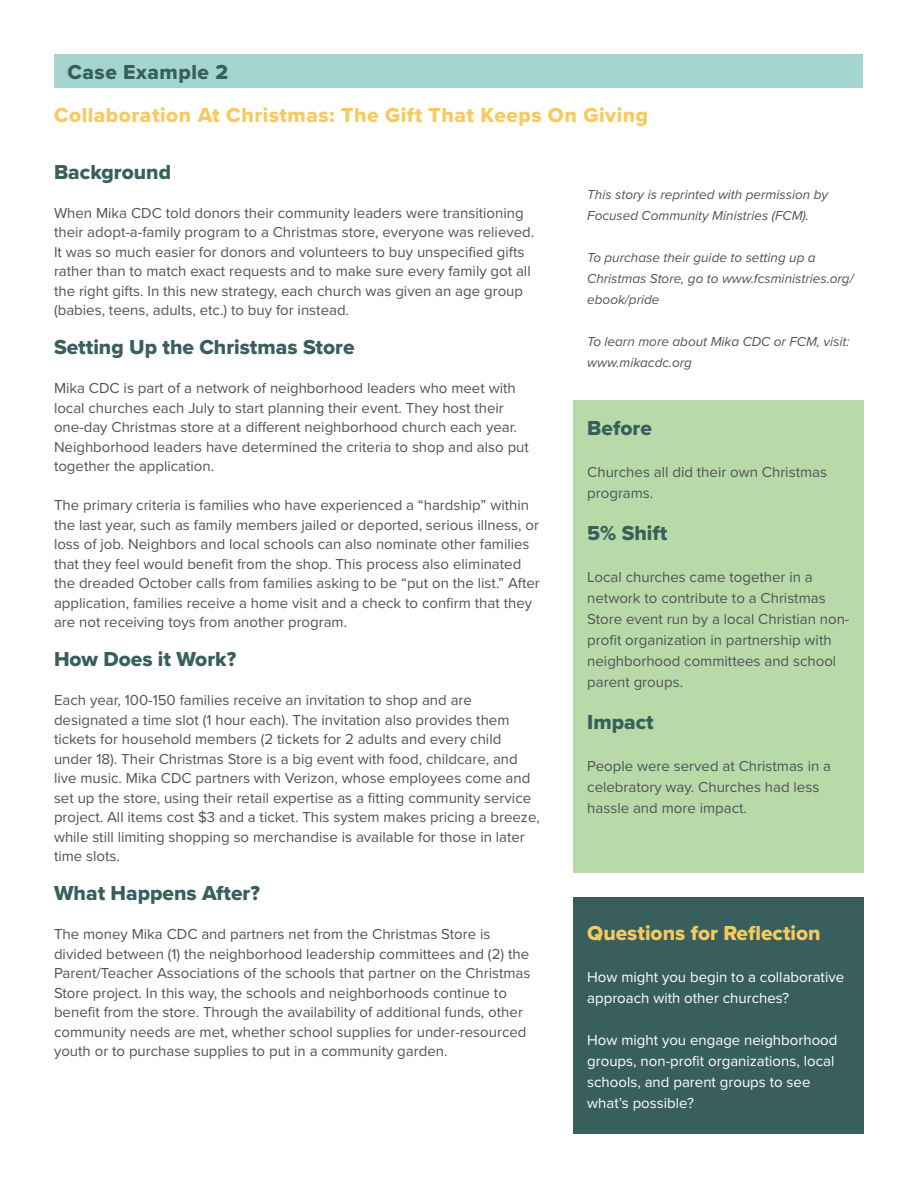
<style>
.page{position:relative;width:918px;height:1188px;background:#fff}
.page>*{position:absolute;margin:0;border:0;box-sizing:border-box;transform-origin:0 0}
.t1{font:21px "Proxima Nova Extrabld";color:#385f5c}
.t2{font:21px "Proxima Nova Extrabld";letter-spacing:.025em;color:#f6ca60}
.t3{font:21px "Proxima Nova Extrabld";color:#f6ca60}
.t4{font:21px "Proxima Nova Extrabld";letter-spacing:.025em;color:#385f5c}
.t5{font:15px/19.5px "Proxima Nova";color:#505358}
.t6{font:15px/21px "Proxima Nova";color:#fff}
.t7{font:italic 13.5px/21px "Proxima Nova";color:#505358}
</style>
<div class="page">
<div style="left:54px;top:54px;width:808px;height:34px;background:#a5d6cd"></div>
<div style="left:574px;top:400px;width:290px;height:473px;background:#b8daa9"></div>
<div style="left:574px;top:898px;width:290px;height:236px;background:#385f5c"></div>
<p class="t4" style="left:68px;top:57px;width:162px">Case Example 2</p>
<p class="t2" style="left:54px;top:99px;width:596px">Collaboration At Christmas: The Gift That Keeps On Giving</p>
<p class="t1" style="left:54px;top:156px;width:119px">Background</p>
<p class="t5" style="left:54px;top:202px;width:482px">When Mika CDC told donors their community leaders were transitioning their adopt-a-family program to a Christmas store, everyone was relieved.<br>It was so much easier for donors and volunteers to buy unspecified gifts rather than to match exact requests and to make sure every family got all the right gifts. In this new strategy, each church was given an age group (babies, teens, adults, etc.) to buy for instead.</p>
<p class="t1" style="left:54px;top:331px;width:302px">Setting Up the Christmas Store</p>
<p class="t5" style="left:54px;top:378px;width:476px">Mika CDC is part of a network of neighborhood leaders who meet with local churches each July to start planning their event. They host their one-day Christmas store at a different neighborhood church each year.<br>Neighborhood leaders have determined the criteria to shop and also put together the application.</p>
<p class="t5" style="left:54px;top:495px;width:487px">The primary criteria is families who have experienced a “hardship” within the last year, such as family members jailed or deported, serious illness, or loss of job. Neighbors and local schools can also nominate other families that they feel would benefit from the shop. This process also eliminated the dreaded October calls from families asking to be “put on the list.” After application, families receive a home visit and a check to confirm that they are not receiving toys from another program.</p>
<p class="t1" style="left:54px;top:643px;width:184px">How Does it Work?</p>
<p class="t5" style="left:54px;top:690px;width:487px">Each year, 100-150 families receive an invitation to shop and are designated a time slot (1 hour each). The invitation also provides them tickets for household members (2 tickets for 2 adults and every child under 18). Their Christmas Store is a big event with food, childcare, and live music. Mika CDC partners with Verizon, whose employees come and set up the store, using their retail expertise as a fitting community service project. All items cost $3 and a ticket. This system makes pricing a breeze, while still limiting shopping so merchandise is available for those in later time slots.</p>
<p class="t1" style="left:54px;top:877px;width:207px">What Happens After?</p>
<p class="t5" style="left:54px;top:924px;width:478px">The money Mika CDC and partners net from the Christmas Store is divided between (1) the neighborhood leadership committees and (2) the Parent/Teacher Associations of the schools that partner on the Christmas Store project. In this way, the schools and neighborhoods continue to benefit from the store. Through the availability of additional funds, other community needs are met, whether school supplies for under-resourced youth or to purchase supplies to put in a community garden.</p>
<p class="t7" style="left:587px;top:184px;width:242px">This story is reprinted with permission by<br>Focused Community Ministries (FCM).</p>
<p class="t7" style="left:587px;top:247px;width:268px">To purchase their guide to setting up a<br>Christmas Store, go to www.fcsministries.org/ ebook/pride</p>
<p class="t7" style="left:587px;top:331px;width:264px">To learn more about Mika CDC or FCM, visit:</p>
<p class="t7" style="left:587px;top:352px;width:106px">www.mikacdc.org</p>
<p class="t1" style="left:587px;top:412px;width:66px">Before</p>
<p class="t5" style="left:587px;top:461px;width:241px;line-height:21px">Churches all did their own Christmas programs.</p>
<p class="t1" style="left:587px;top:517px;width:82px">5% Shift</p>
<p class="t5" style="left:587px;top:566px;width:264px;line-height:21px">Local churches came together in a network to contribute to a Christmas Store event run by a local Christian non&shy;profit organization in partnership with neighborhood committees and school parent groups.</p>
<p class="t1" style="left:587px;top:706px;width:68px">Impact</p>
<p class="t5" style="left:587px;top:755px;width:245px;line-height:21px">People were served at Christmas in a celebratory way. Churches had less hassle and more impact.</p>
<p class="t3" style="left:587px;top:918px;width:235px">Questions for Reflection</p>
<p class="t6" style="left:587px;top:966px;width:258px">How might you begin to a collaborative approach with other churches?</p>
<p class="t6" style="left:587px;top:1029px;width:252px">How might you engage neighborhood groups, non-profit organizations, local schools, and parent groups to see what’s possible?</p>
</div>
